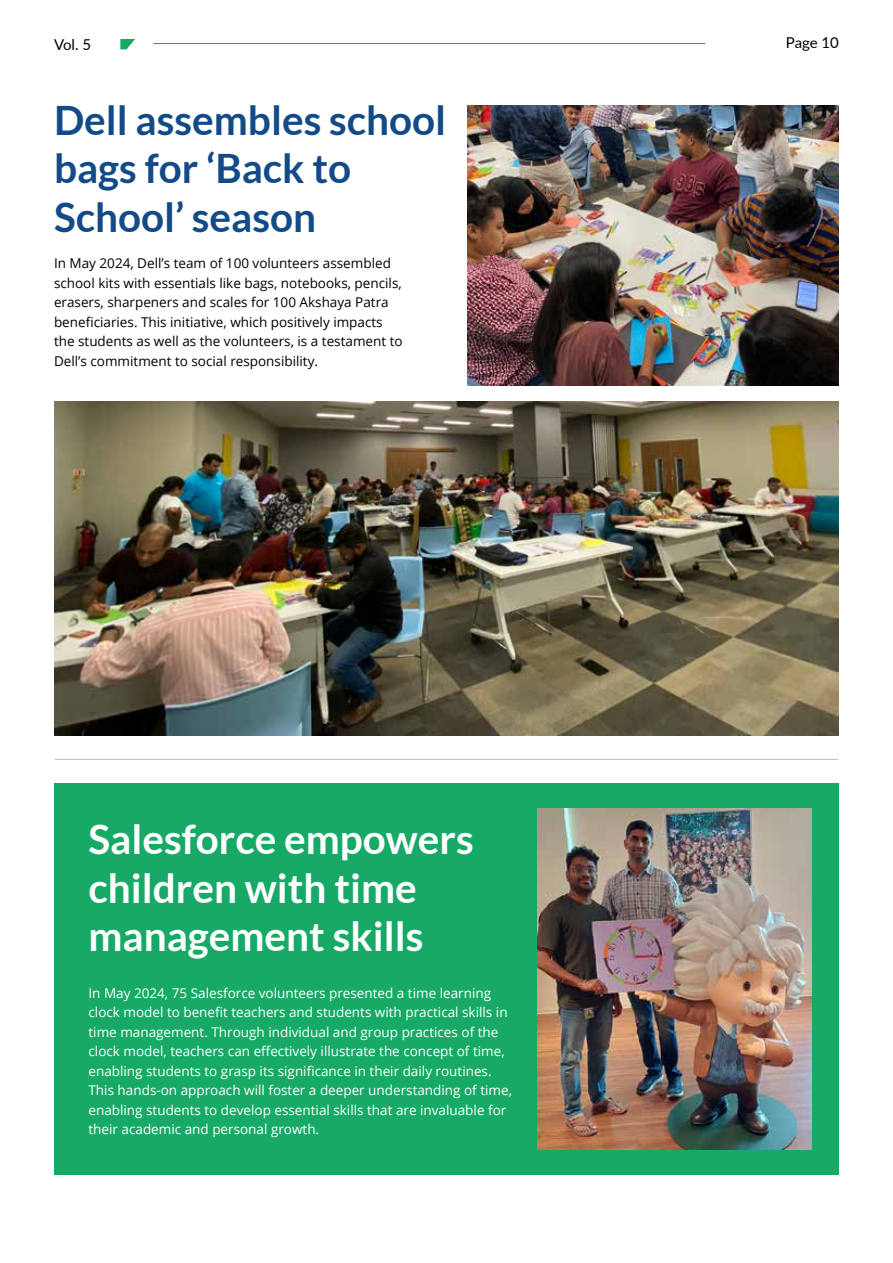
<style>
.page{position:relative;width:893px;height:1263px;background:#fff}
.page>*{position:absolute;margin:0;border:0;box-sizing:border-box;transform-origin:0 0}
.t1{font:700 40.5px/48.6px "Lato";color:#fff}
.t2{font:700 40.5px/48.6px "Lato";color:#134a88}
.t3{font:15px "Lato";letter-spacing:-.005em;color:#000}
.t4{font:13.5px/19.5px "Open Sans";color:#fff}
.t5{font:13.5px/19.5px "Open Sans";color:#000}
</style>
<div class="page">
<hr style="left:55px;top:759px;width:783px;height:1px;background:#bfbfbf">
<img style="left:468px;top:105px;width:371px;height:280px">
<img style="left:54px;top:401px;width:785px;height:334px">
<div style="left:54px;top:783px;width:784px;height:392px;background:#17aa66"></div>
<img style="left:538px;top:808px;width:273px;height:341px">
<hr style="left:154px;top:43px;width:551px;height:1px;background:#17aa66">
<svg style="left:120px;top:39px;width:15px;height:10px"></svg>
<p class="t3" style="left:54px;top:33px;width:39px">Vol. 5</p>
<p class="t3" style="left:786px;top:32px;width:55px">Page 10</p>
<h1 class="t2" style="left:54px;top:95px;width:394px">Dell assembles school bags for ‘Back to<br>School’ season</h1>
<p class="t5" style="left:54px;top:253px;width:350px">In May 2024, Dell’s team of 100 volunteers assembled school kits with essentials like bags, notebooks, pencils, erasers, sharpeners and scales for 100 Akshaya Patra beneficiaries. This initiative, which positively impacts the students as well as the volunteers, is a testament to Dell’s commitment to social responsibility.</p>
<h1 class="t1" style="left:89px;top:814px;width:387px">Salesforce empowers children with time management skills</h1>
<p class="t4" style="left:89px;top:983px;width:425px">In May 2024, 75 Salesforce volunteers presented a time learning clock model to benefit teachers and students with practical skills in time management. Through individual and group practices of the clock model, teachers can effectively illustrate the concept of time, enabling students to grasp its significance in their daily routines.<br>This hands-on approach will foster a deeper understanding of time, enabling students to develop essential skills that are invaluable for their academic and personal growth.</p>
</div>
